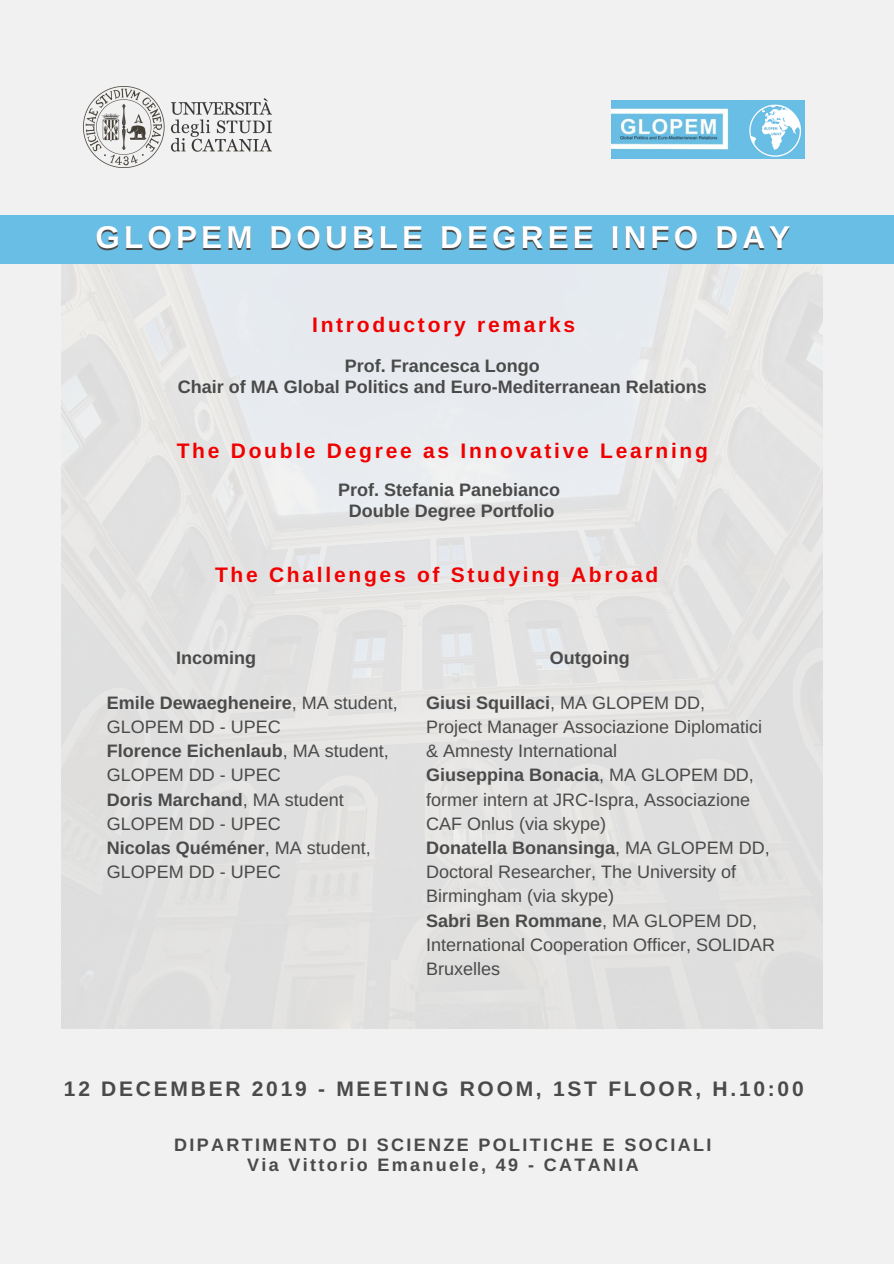
<style>
.page{position:relative;width:894px;height:1264px;background:#fff}
.page>*{position:absolute;margin:0;border:0;box-sizing:border-box;transform-origin:0 0}
.t1{font:700 31.5px "Arimo";letter-spacing:.13em;color:#4a4a4a}
.t2{font:700 21px "Arimo";letter-spacing:.13em;color:#f10000}
.t3{font:700 21px "Arimo";letter-spacing:.13em;color:#4a4a4a}
.t4{font:18px/24.2px "Arimo";color:#4a4a4a}
.t5{font:700 18px/20.5px "Arimo";color:#4a4a4a;text-align:center}
.t6{font:700 18px/20.5px "Arimo";letter-spacing:.13em;color:#4a4a4a;text-align:center}
.s1{font-weight:700}
</style>
<div class="page">
<div style="left:0;top:0;width:893px;height:1263px;background:linear-gradient(to right,#e9e9ea,#eaeaea)"></div>
<img style="left:83px;top:87px;width:188px;height:81px">
<img style="left:611px;top:100px;width:134px;height:59px">
<img style="left:745px;top:100px;width:59px;height:59px">
<div style="left:0;top:215px;width:893px;height:49px;background:#69bee5"></div>
<h1 class="t1" style="left:95px;top:221px;width:696px">GLOPEM DOUBLE DEGREE INFO DAY</h1>
<p class="t2" style="left:312px;top:313px;width:264px">Introductory remarks</p>
<p class="t5" style="left:178px;top:355px;width:530px">Prof. Francesca Longo<br>Chair of MA Global Politics and Euro-Mediterranean Relations</p>
<p class="t2" style="left:177px;top:439px;width:532px">The Double Degree as Innovative Learning</p>
<p class="t5" style="left:338px;top:479px;width:223px">Prof. Stefania Panebianco<br>Double Degree Portfolio</p>
<p class="t2" style="left:215px;top:562px;width:444px">The Challenges of Studying Abroad</p>
<p class="t5" style="left:176px;top:647px;width:81px">Incoming</p>
<p class="t5" style="left:549px;top:647px;width:81px">Outgoing</p>
<p class="t4" style="left:107px;top:690px;width:292px"><span class="s1">Emile Dewaegheneire</span>, MA student,<br>GLOPEM DD - UPEC<br><span class="s1">Florence Eichenlaub</span>, MA student,<br>GLOPEM DD - UPEC<br><span class="s1">Doris Marchand</span>, MA student<br>GLOPEM DD - UPEC<br><span class="s1">Nicolas Quéméner</span>, MA student,<br>GLOPEM DD - UPEC</p>
<p class="t4" style="left:426px;top:690px;width:350px"><span class="s1">Giusi Squillaci</span>, MA GLOPEM DD,<br>Project Manager Associazione Diplomatici &amp; Amnesty International<br><span class="s1">Giuseppina Bonacia</span>, MA GLOPEM DD, former intern at JRC-Ispra, Associazione<br>CAF Onlus (via skype)<br><span class="s1">Donatella Bonansinga</span>, MA GLOPEM DD,<br>Doctoral Researcher, The University of<br>Birmingham (via skype)<br><span class="s1">Sabri Ben Rommane</span>, MA GLOPEM DD,<br>International Cooperation Officer, SOLIDAR<br>Bruxelles</p>
<p class="t3" style="left:64px;top:1076px;width:741px">12 DECEMBER 2019 - MEETING ROOM, 1ST FLOOR, H.10:00</p>
<p class="t6" style="left:174px;top:1133px;width:538px">DIPARTIMENTO DI SCIENZE POLITICHE E SOCIALI<br>Via Vittorio Emanuele, 49 - CATANIA</p>
</div>
